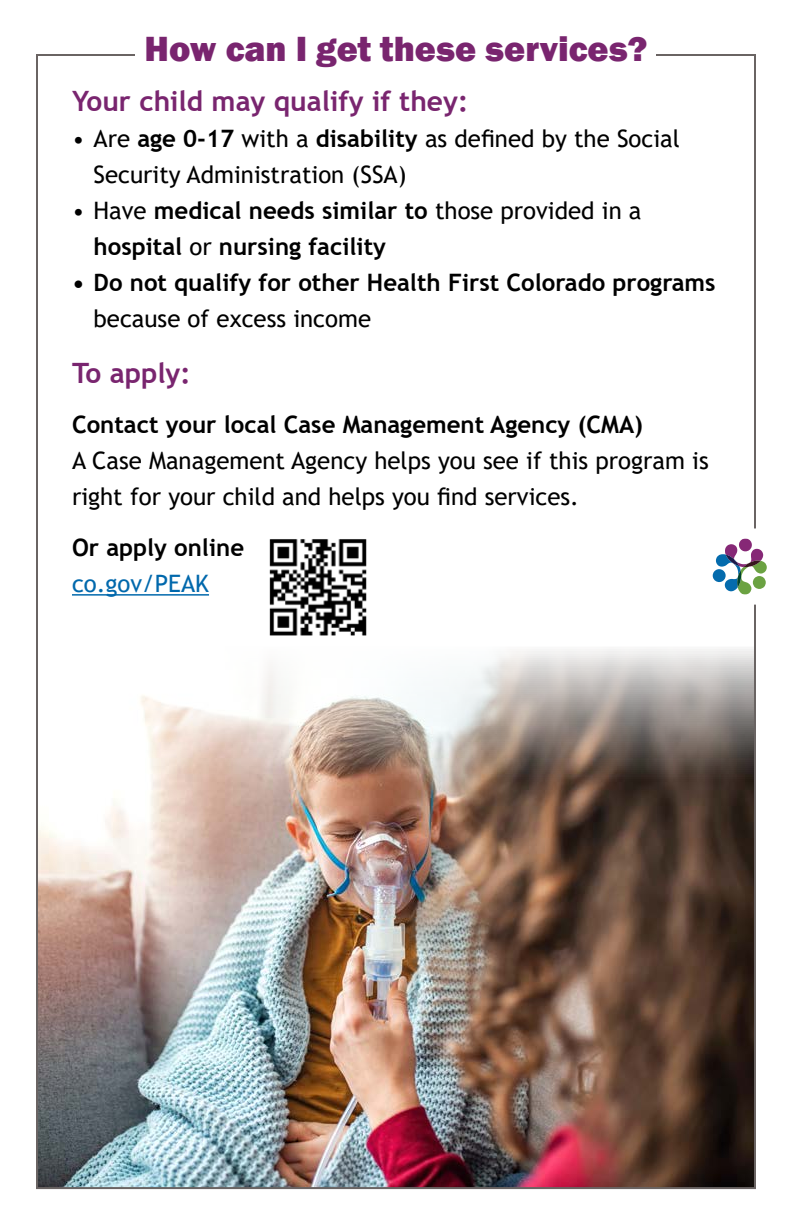
<style>
.page{position:relative;width:792px;height:1224px;background:#fff}
.page>*{position:absolute;margin:0;border:0;box-sizing:border-box;transform-origin:0 0}
.Box_Header_H2{font:800 36px "Franklin Gothic";color:#79256f}
.Paragraph_Header_H3{font:700 28px "Trebuchet MS";color:#79256f}
.Paragraph_Header_H4{font:24px/36px "Trebuchet MS";color:#000}
.Paragraph_Header_H4-2{font:700 24px/36px "Trebuchet MS";color:#000}
.Body_Text_-_P{font:24px "Trebuchet MS";color:#0068ac}
.s1{font-weight:700}
.s2{font-weight:400}
</style>
<div class="page">
<img style="left:39px;top:649px;width:714px;height:537px">
<hr style="left:72px;top:594px;width:137px;height:2px;background:#0068ac">
<img style="left:269px;top:539px;width:98px;height:97px">
<svg style="left:712px;top:523px;width:55px;height:87px"></svg>
<h2 class="Box_Header_H2" style="left:145px;top:26px;width:504px">How can I get these services?</h2>
<h3 class="Paragraph_Header_H3" style="left:72px;top:84px;width:398px">Your child may qualify if they:</h3>
<p class="Paragraph_Header_H4" style="left:94px;top:120px;width:588px;text-indent:-22px">• Are <span class="s1">age 0-17</span> with a <span class="s1">disability</span> as defined by the Social<br>Security Administration (SSA)</p>
<p class="Paragraph_Header_H4-2" style="left:94px;top:192px;width:549px;text-indent:-22px"><span class="s2">• Have</span> medical needs similar to <span class="s2">those provided in a </span>hospital <span class="s2">or</span> nursing facility</p>
<p class="Paragraph_Header_H4-2" style="left:94px;top:264px;width:624px;text-indent:-22px">• Do not qualify for other Health First Colorado programs <span class="s2">because of excess income</span></p>
<h3 class="Paragraph_Header_H3" style="left:72px;top:356px;width:120px">To apply:</h3>
<h4 class="Paragraph_Header_H4" style="left:72px;top:407px;width:638px"><span class="s1">Contact your local Case Management Agency (CMA)<br></span>A Case Management Agency helps you see if this program is right for your child and helps you find services.</h4>
<h4 class="Paragraph_Header_H4-2" style="left:72px;top:529px;width:174px">Or apply online</h4>
<p class="Body_Text_-_P" style="left:72px;top:568px;width:139px">co.gov/PEAK</p>
</div>
